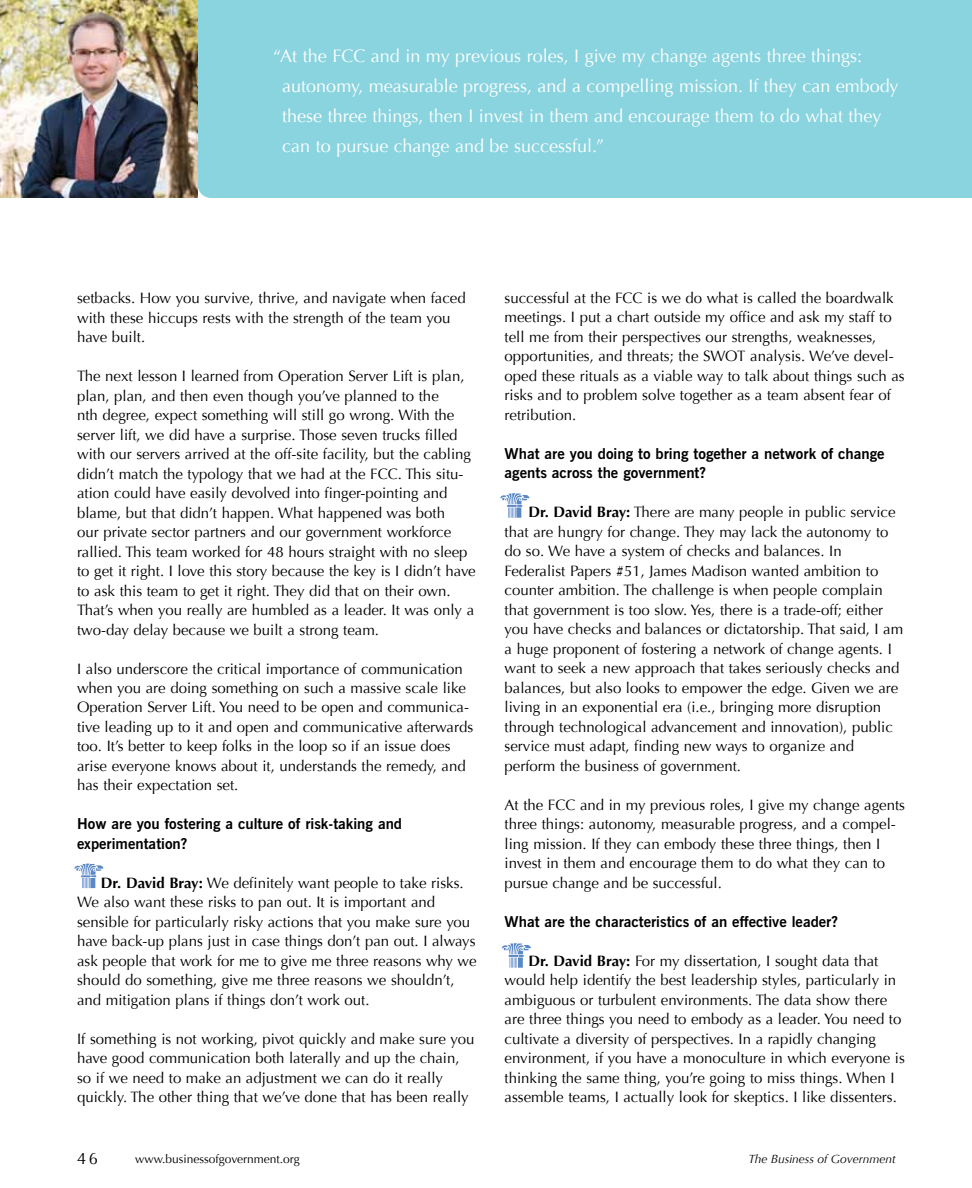
<style>
.page{position:relative;width:972px;height:1188px;background:#fff}
.page>*{position:absolute;margin:0;border:0;box-sizing:border-box;transform-origin:0 0}
.t1{font:18px/30px "Optima";color:#fff}
.t2{font:16.5px "Optima";color:#000}
.t3{font:15px/19.5px "Optima";color:#000}
.t4{font:700 15px/19.5px "News Gothic BT";color:#000}
.t5{font:12px "Optima";color:#000}
.t6{font:italic 12px "Optima";color:#000}
.s1{font-weight:700}
</style>
<div class="page">
<div style="left:195px;top:0;width:777px;height:198px;background:#8ad4df"></div>
<svg style="left:197px;top:183px;width:13px;height:15px"></svg>
<img style="left:0;top:0;width:197px;height:198px">
<svg style="left:74px;top:864px;width:29px;height:24px"></svg>
<svg style="left:500px;top:493px;width:29px;height:25px"></svg>
<svg style="left:502px;top:943px;width:29px;height:25px"></svg>
<p class="t1" style="left:282px;top:41px;width:618px;text-indent:-9px">“At the FCC and in my previous roles, I give my change agents three things: autonomy, measurable progress, and a compelling mission. If they can embody these three things, then I invest in them and encourage them to do what they can to pursue change and be successful.”</p>
<p class="t3" style="left:77px;top:288px;width:390px">setbacks. How you survive, thrive, and navigate when faced with these hiccups rests with the strength of the team you have built.</p>
<p class="t3" style="left:77px;top:366px;width:400px">The next lesson I learned from Operation Server Lift is plan, plan, plan, and then even though you’ve planned to the<br>nth degree, expect something will still go wrong. With the server lift, we did have a surprise. Those seven trucks filled with our servers arrived at the off-site facility, but the cabling didn’t match the typology that we had at the FCC. This situ&shy;ation could have easily devolved into finger-pointing and blame, but that didn’t happen. What happened was both<br>our private sector partners and our government workforce rallied. This team worked for 48 hours straight with no sleep to get it right. I love this story because the key is I didn’t have to ask this team to get it right. They did that on their own.<br>That’s when you really are humbled as a leader. It was only a two-day delay because we built a strong team.</p>
<p class="t3" style="left:77px;top:659px;width:398px">I also underscore the critical importance of communication when you are doing something on such a massive scale like Operation Server Lift. You need to be open and communica&shy;tive leading up to it and open and communicative afterwards too. It’s better to keep folks in the loop so if an issue does arise everyone knows about it, understands the remedy, and has their expectation set.</p>
<p class="t4" style="left:77px;top:814px;width:327px">How are you fostering a culture of risk-taking and experimentation?</p>
<p class="t3" style="left:77px;top:873px;width:401px;text-indent:24px"><span class="s1">Dr. David Bray:</span> We definitely want people to take risks.<br>We also want these risks to pan out. It is important and sensible for particularly risky actions that you make sure you have back-up plans just in case things don’t pan out. I always ask people that work for me to give me three reasons why we should do something, give me three reasons we shouldn’t, and mitigation plans if things don’t work out.</p>
<p class="t3" style="left:77px;top:1029px;width:399px">If something is not working, pivot quickly and make sure you have good communication both laterally and up the chain, so if we need to make an adjustment we can do it really quickly. The other thing that we’ve done that has been really</p>
<p class="t3" style="left:505px;top:288px;width:402px">successful at the FCC is we do what is called the boardwalk meetings. I put a chart outside my office and ask my staff to tell me from their perspectives our strengths, weaknesses, opportunities, and threats; the SWOT analysis. We’ve devel&shy;oped these rituals as a viable way to talk about things such as risks and to problem solve together as a team absent fear of retribution.</p>
<p class="t4" style="left:505px;top:444px;width:382px">What are you doing to bring together a network of change agents across the government?</p>
<p class="t3" style="left:505px;top:503px;width:400px;text-indent:24px"><span class="s1">Dr. David Bray:</span> There are many people in public service that are hungry for change. They may lack the autonomy to do so. We have a system of checks and balances. In Federalist Papers #51, James Madison wanted ambition to counter ambition. The challenge is when people complain that government is too slow. Yes, there is a trade-off; either you have checks and balances or dictatorship. That said, I am a huge proponent of fostering a network of change agents. I want to seek a new approach that takes seriously checks and balances, but also looks to empower the edge. Given we are living in an exponential era (i.e., bringing more disruption through technological advancement and innovation), public service must adapt, finding new ways to organize and perform the business of government.</p>
<p class="t3" style="left:505px;top:795px;width:402px">At the FCC and in my previous roles, I give my change agents three things: autonomy, measurable progress, and a compel&shy;ling mission. If they can embody these three things, then I invest in them and encourage them to do what they can to pursue change and be successful.</p>
<p class="t4" style="left:505px;top:912px;width:335px">What are the characteristics of an effective leader?</p>
<p class="t3" style="left:505px;top:951px;width:402px;text-indent:24px"><span class="s1">Dr. David Bray:</span> For my dissertation, I sought data that would help identify the best leadership styles, particularly in ambiguous or turbulent environments. The data show there are three things you need to embody as a leader. You need to cultivate a diversity of perspectives. In a rapidly changing environment, if you have a monoculture in which everyone is thinking the same thing, you’re going to miss things. When I assemble teams, I actually look for skeptics. I like dissenters.</p>
<p class="t2" style="left:77px;top:1149px;width:22px">46</p>
<p class="t5" style="left:135px;top:1152px;width:166px">www.businessofgovernment.org</p>
<p class="t6" style="left:749px;top:1152px;width:149px">The Business of Government</p>
</div>
